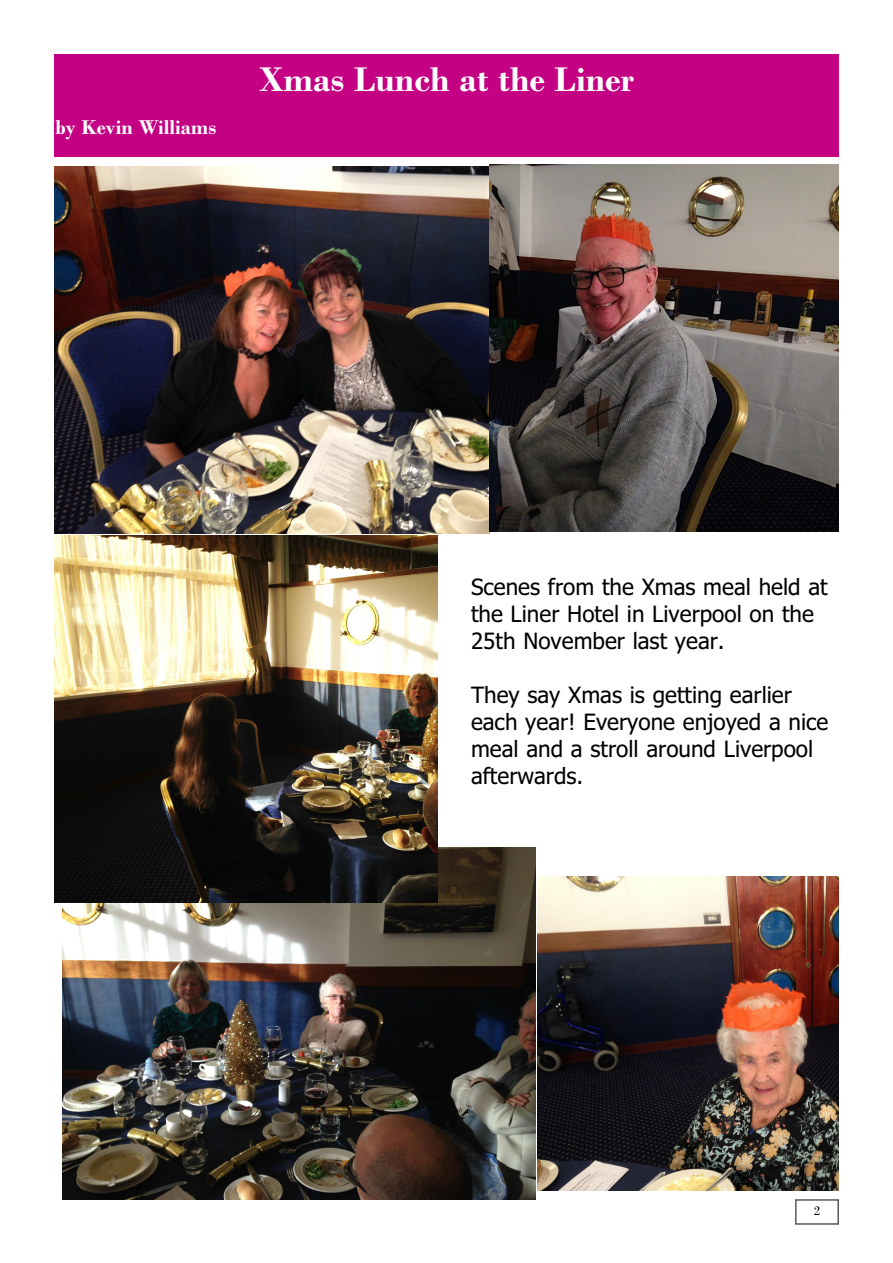
<style>
.page{position:relative;width:893px;height:1263px;background:#fff}
.page>*{position:absolute;margin:0;border:0;box-sizing:border-box;transform-origin:0 0}
.t1{font:700 36px "Bodoni";color:#fdfdfd}
.t2{font:22.5px/27px "Tahoma";color:#000}
.t3{font:700 21px "Bodoni";color:#fdfdfd}
.t4{font:13.5px "Bodoni";color:#000}
</style>
<div class="page">
<div style="left:795px;top:1199px;width:44px;height:26px;border:2px solid #595959"></div>
<div style="left:54px;top:54px;width:785px;height:103px;background:#c40083"></div>
<img style="left:62px;top:847px;width:474px;height:352px">
<img style="left:537px;top:876px;width:302px;height:315px">
<img style="left:54px;top:166px;width:435px;height:367px">
<img style="left:489px;top:164px;width:350px;height:367px">
<img style="left:54px;top:535px;width:383px;height:368px">
<p class="t3" style="left:55px;top:115px;width:162px">by Kevin Williams</p>
<h1 class="t1" style="left:259px;top:58px;width:377px">Xmas Lunch at the Liner</h1>
<p class="t2" style="left:471px;top:573px;width:358px">Scenes from the Xmas meal held at the Liner Hotel in Liverpool on the<br>25th November last year.</p>
<p class="t2" style="left:471px;top:681px;width:359px">They say Xmas is getting earlier each year! Everyone enjoyed a nice meal and a stroll around Liverpool afterwards.</p>
<p class="t4" style="left:814px;top:1202px;width:8px">2</p>
</div>
